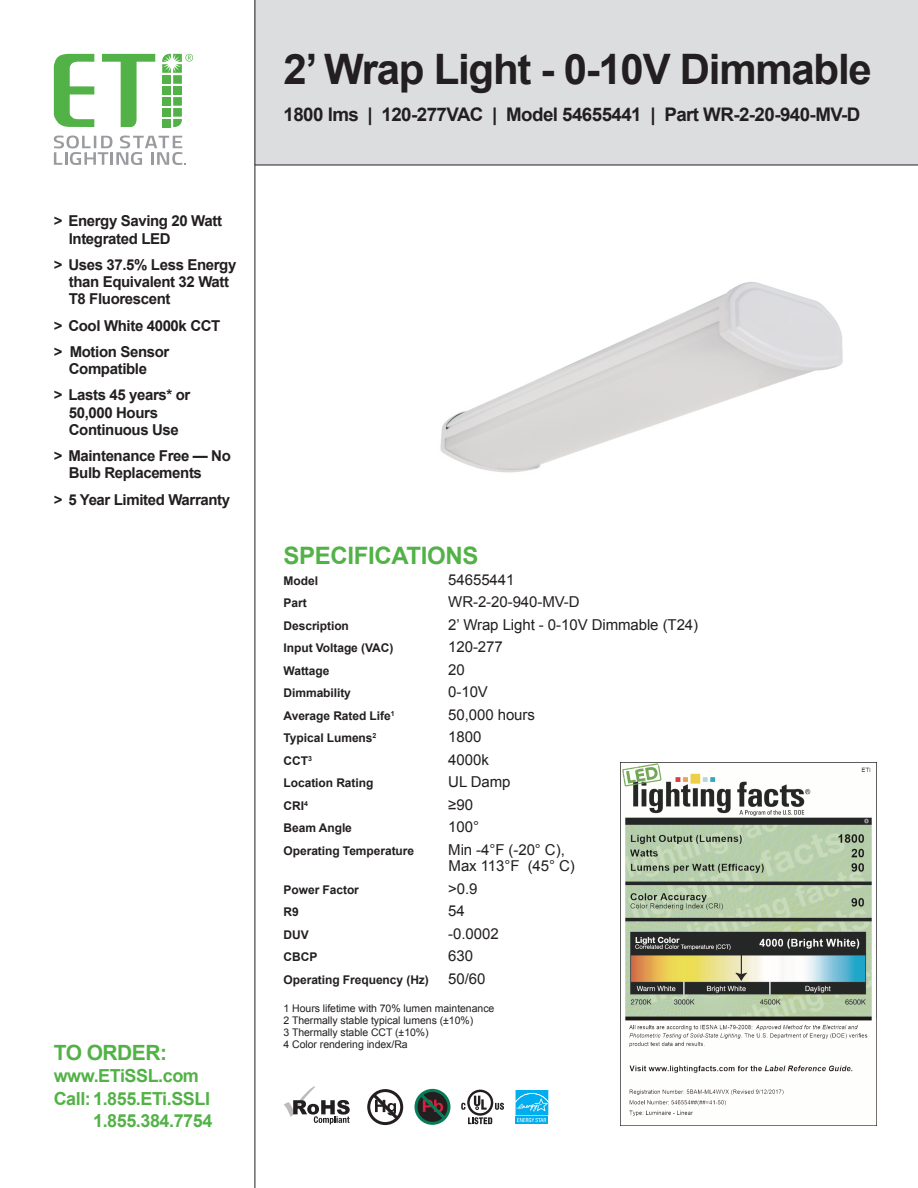
<style>
.page{position:relative;width:918px;height:1188px;background:#fff}
.page>*{position:absolute;margin:0;border:0;box-sizing:border-box;transform-origin:0 0}
.t1{font:700 42px "Arial";letter-spacing:-.03em;color:#231f20}
.t2{font:700 24px "Arial";letter-spacing:-.015em;color:#53b247}
.t3{font:700 21px "Arial";letter-spacing:-.025em;color:#53b247}
.t4{font:700 18.75px "Arial";letter-spacing:-.03em;color:#231f20}
.t5{font:700 18px "Arial";letter-spacing:-.025em;color:#53b247}
.t6{font:700 15px/17.2px "Arial";letter-spacing:-.025em;color:#231f20}
.t7{font:15px/16.5px "Arial";letter-spacing:-.005em;color:#231f20}
.t8{font:700 12px "Arial";letter-spacing:-.005em;color:#231f20}
.t9{font:10.5px/12px "Arial";letter-spacing:-.005em;color:#231f20}
</style>
<div class="page">
<div style="left:255px;top:0;width:663px;height:165px;background:#dcdddf"></div>
<svg style="left:284px;top:1086px;width:66px;height:38px"></svg>
<svg style="left:515px;top:1090px;width:34px;height:34px"></svg>
<svg style="left:516px;top:1122px;width:32px;height:2px"></svg>
<svg style="left:516px;top:1090px;width:32px;height:32px"></svg>
<svg style="left:461px;top:1090px;width:43px;height:34px"></svg>
<svg style="left:367px;top:1089px;width:36px;height:36px"></svg>
<svg style="left:414px;top:1089px;width:36px;height:36px"></svg>
<svg style="left:54px;top:54px;width:40px;height:73px"></svg>
<svg style="left:102px;top:54px;width:53px;height:73px"></svg>
<svg style="left:173px;top:119px;width:9px;height:8px"></svg>
<div style="left:162px;top:75px;width:9px;height:9px;background:#53b247"></div>
<div style="left:173px;top:75px;width:9px;height:9px;background:#53b247"></div>
<div style="left:162px;top:86px;width:9px;height:9px;background:#53b247"></div>
<div style="left:173px;top:86px;width:9px;height:9px;background:#53b247"></div>
<div style="left:162px;top:97px;width:9px;height:9px;background:#53b247"></div>
<div style="left:173px;top:97px;width:9px;height:9px;background:#53b247"></div>
<div style="left:162px;top:108px;width:9px;height:9px;background:#53b247"></div>
<div style="left:162px;top:119px;width:9px;height:8px;background:#53b247"></div>
<div style="left:173px;top:108px;width:9px;height:9px;background:#53b247"></div>
<svg style="left:54px;top:136px;width:132px;height:29px"></svg>
<svg style="left:162px;top:54px;width:31px;height:19px"></svg>
<img style="left:440px;top:281px;width:403px;height:192px">
<img style="left:620px;top:763px;width:257px;height:363px">
<hr style="left:255px;top:0;width:1px;height:1188px;background:#231f20">
<hr style="left:255px;top:165px;width:663px;height:1px;background:#231f20">
<p class="t6" style="left:69px;top:213px;width:155px;text-indent:-15px">&gt; Energy Saving 20 Watt<br>Integrated LED</p>
<p class="t6" style="left:69px;top:257px;width:169px;text-indent:-15px">&gt; Uses 37.5% Less Energy than Equivalent 32 Watt<br>T8 Fluorescent</p>
<p class="t6" style="left:54px;top:313px;width:168px;line-height:26.2px">&gt; Cool White 4000k CCT &gt; Motion Sensor</p>
<p class="t6" style="left:54px;top:356px;width:138px;line-height:26.2px;text-indent:15px">Compatible<br>&gt; Lasts 45 years* or</p>
<p class="t6" style="left:69px;top:404px;width:112px">50,000 Hours<br>Continuous Use</p>
<p class="t6" style="left:69px;top:448px;width:164px;text-indent:-15px">&gt; Maintenance Free — No<br>Bulb Replacements</p>
<p class="t6" style="left:54px;top:491px;width:178px">&gt; 5 Year Limited Warranty</p>
<h3 class="t3" style="left:54px;top:1038px;width:115px">TO ORDER:</h3>
<p class="t5" style="left:54px;top:1064px;width:147px">www.ETiSSL.com</p>
<p class="t5" style="left:54px;top:1087px;width:158px">Call: 1.855.ETi.SSLI</p>
<p class="t5" style="left:93px;top:1109px;width:121px">1.855.384.7754</p>
<h1 class="t1" style="left:284px;top:41px;width:590px">2’ Wrap Light - 0-10V Dimmable</h1>
<p class="t4" style="left:284px;top:102px;width:578px">1800 lms | 120-277VAC | Model 54655441 | Part WR-2-20-940-MV-D</p>
<h2 class="t2" style="left:284px;top:540px;width:196px">SPECIFICATIONS</h2>
<p class="t8" style="left:284px;top:573px;width:36px">Model</p>
<p class="t7" style="left:448px;top:572px;width:68px">54655441</p>
<p class="t8" style="left:284px;top:595px;width:25px">Part</p>
<p class="t7" style="left:448px;top:594px;width:133px">WR-2-20-940-MV-D</p>
<p class="t8" style="left:284px;top:618px;width:67px">Description</p>
<p class="t7" style="left:448px;top:617px;width:251px">2’ Wrap Light - 0-10V Dimmable (T24)</p>
<p class="t8" style="left:284px;top:640px;width:111px">Input Voltage (VAC)</p>
<p class="t7" style="left:448px;top:639px;width:56px">120-277</p>
<p class="t8" style="left:284px;top:663px;width:47px">Wattage</p>
<p class="t7" style="left:448px;top:662px;width:18px">20</p>
<p class="t8" style="left:284px;top:685px;width:69px">Dimmability</p>
<p class="t7" style="left:448px;top:684px;width:41px">0-10V</p>
<p class="t8" style="left:284px;top:708px;width:113px">Average Rated Life<sup>1</sup></p>
<p class="t7" style="left:448px;top:707px;width:88px">50,000 hours</p>
<p class="t8" style="left:284px;top:730px;width:94px">Typical Lumens<sup>2</sup></p>
<p class="t7" style="left:448px;top:729px;width:35px">1800</p>
<p class="t8" style="left:284px;top:753px;width:30px">CCT<sup>3</sup></p>
<p class="t7" style="left:448px;top:752px;width:42px">4000k</p>
<p class="t8" style="left:284px;top:775px;width:91px">Location Rating</p>
<p class="t7" style="left:448px;top:774px;width:64px">UL Damp</p>
<p class="t8" style="left:284px;top:798px;width:26px">CRI<sup>4</sup></p>
<p class="t7" style="left:448px;top:797px;width:26px">≥90</p>
<p class="t8" style="left:284px;top:820px;width:70px">Beam Angle</p>
<p class="t7" style="left:448px;top:819px;width:32px">100°</p>
<p class="t8" style="left:284px;top:843px;width:132px">Operating Temperature</p>
<p class="t7" style="left:448px;top:842px;width:128px">Min -4°F (-20° C),<br>Max 113°F (45° C)</p>
<p class="t8" style="left:284px;top:882px;width:77px">Power Factor</p>
<p class="t7" style="left:448px;top:881px;width:31px">&gt;0.9</p>
<p class="t8" style="left:284px;top:904px;width:17px">R9</p>
<p class="t7" style="left:448px;top:903px;width:18px">54</p>
<p class="t8" style="left:284px;top:927px;width:27px">DUV</p>
<p class="t7" style="left:448px;top:926px;width:52px">-0.0002</p>
<p class="t8" style="left:284px;top:949px;width:35px">CBCP</p>
<p class="t7" style="left:448px;top:948px;width:26px">630</p>
<p class="t8" style="left:284px;top:972px;width:147px">Operating Frequency (Hz)</p>
<p class="t7" style="left:448px;top:971px;width:39px">50/60</p>
<p class="t9" style="left:284px;top:1003px;width:212px">1 Hours lifetime with 70% lumen maintenance 2 Thermally stable typical lumens (±10%)<br>3 Thermally stable CCT (±10%)<br>4 Color rendering index/Ra</p>
</div>
